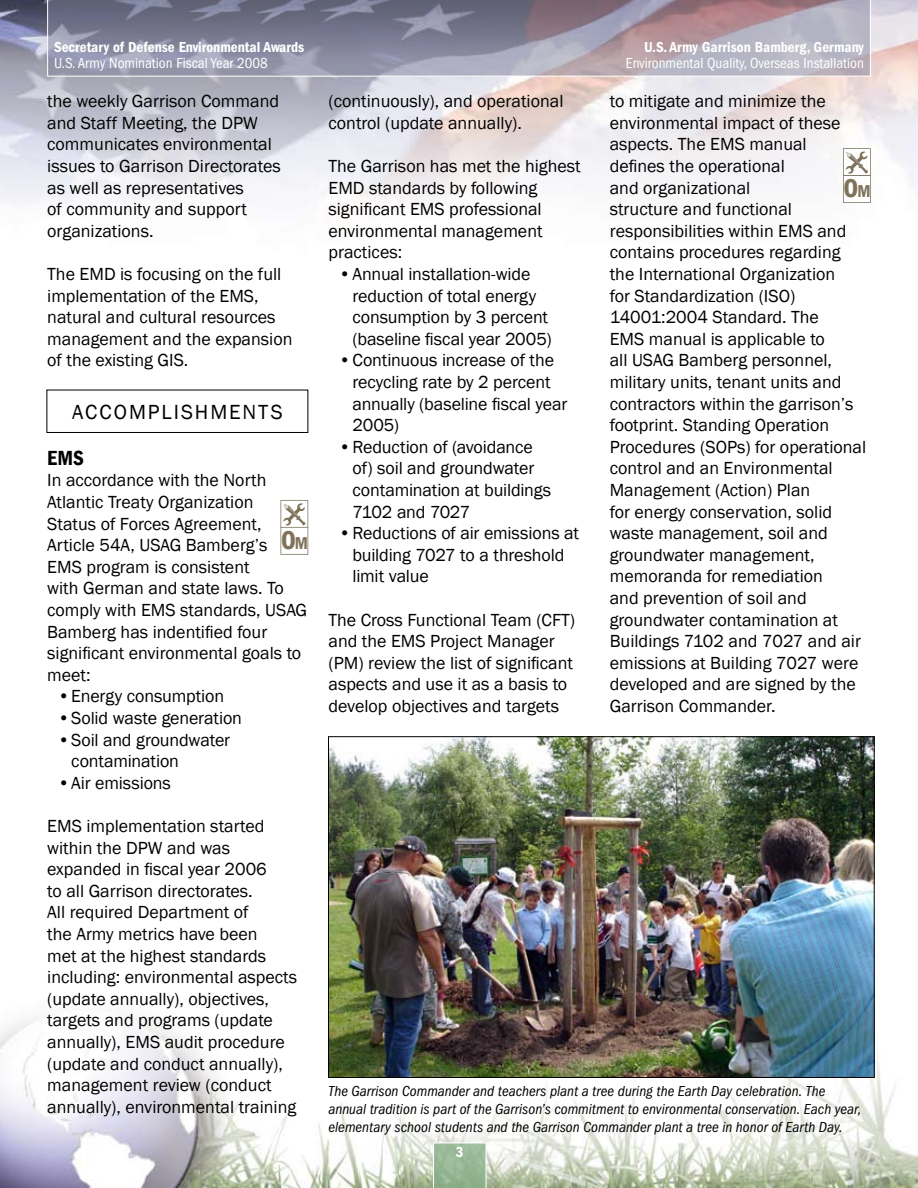
<style>
.page{position:relative;width:918px;height:1188px;background:#fff}
.page>*{position:absolute;margin:0;border:0;box-sizing:border-box;transform-origin:0 0}
.t1{font:600 condensed 26.4px "Franklin Gothic";color:#7e725b}
.t2{font:21px "Franklin Gothic";letter-spacing:.095em;color:#000}
.t3{font:600 condensed 21px "Franklin Gothic";color:#000}
.t4{font:18px/21.6px "Franklin Gothic";color:#000}
.t5{font:italic condensed 15px/18px "Franklin Gothic";letter-spacing:.005em;color:#000}
.t6{font:condensed 15px/16.5px "Franklin Gothic";color:#fff;text-align:right}
.t7{font:600 condensed 15px/16.5px "Franklin Gothic";color:#fff}
.t8{font:600 condensed 15px "Franklin Gothic";color:#fff}
.s1{font-weight:400}
.s2{font-size:17.7px}
.s3{font-weight:600}
</style>
<div class="page">
<img style="left:0;top:0;width:918px;height:1188px">
<svg style="left:47px;top:0;width:824px;height:76px;background:#9590a1"></svg>
<svg style="left:433px;top:1143px;width:53px;height:45px;background:#9ab998"></svg>
<img style="left:330px;top:738px;width:543px;height:338px">
<div style="left:47px;top:390px;width:261px;height:42px;background:#fff"></div>
<div style="left:46px;top:390px;width:262px;height:43px;border:1px solid #000"></div>
<svg style="left:280px;top:500px;width:28px;height:55px"></svg>
<svg style="left:843px;top:148px;width:28px;height:55px"></svg>
<p class="t7" style="left:54px;top:39px;width:252px">Secretary of Defense Environmental Awards<br><span class="s1">U.S. Army Nomination Fiscal Year 2008</span></p>
<p class="t4" style="left:47px;top:91px;width:235px">the weekly Garrison Command and Staff Meeting, the DPW communicates environmental issues to Garrison Directorates as well as representatives<br>of community and support organizations.</p>
<p class="t4" style="left:47px;top:263px;width:247px">The EMD is focusing on the full implementation of the EMS, natural and cultural resources management and the expansion of the existing GIS.</p>
<p class="t2" style="left:72px;top:399px;width:212px">ACCOMPLISHMENTS</p>
<p class="t3" style="left:47px;top:444px;width:38px">EMS</p>
<p class="t4" style="left:47px;top:470px;width:262px">In accordance with the North<br>Atlantic Treaty Organization<br>Status of Forces Agreement,<br>Article 54A, USAG Bamberg’s<br>EMS program is consistent<br>with German and state laws. To comply with EMS standards, USAG<br>Bamberg has indentified four significant environmental goals to meet:</p>
<p class="t4" style="left:58px;top:686px;width:168px">•Energy consumption</p>
<p class="t4" style="left:58px;top:708px;width:186px">•Solid waste generation</p>
<p class="t4" style="left:71px;top:729px;width:160px;text-indent:-14px">•Soil and groundwater contamination</p>
<p class="t4" style="left:58px;top:772px;width:115px">•Air emissions</p>
<p class="t4" style="left:47px;top:816px;width:251px">EMS implementation started within the DPW and was expanded in fiscal year 2006<br>to all Garrison directorates.<br>All required Department of<br>the Army metrics have been<br>met at the highest standards including: environmental aspects (update annually), objectives, targets and programs (update annually), EMS audit procedure (update and conduct annually), management review (conduct annually), environmental training</p>
<p class="t1" style="left:281px;top:522px;width:29px">O<span class="s2">M</span></p>
<p class="t4" style="left:328px;top:91px;width:237px">(continuously), and operational control (update annually).</p>
<p class="t4" style="left:328px;top:156px;width:254px">The Garrison has met the highest<br>EMD standards by following significant EMS professional environmental management practices:</p>
<p class="t4" style="left:352px;top:264px;width:201px;text-indent:-14px">•Annual installation-wide reduction of total energy consumption by 3 percent (baseline fiscal year 2005)</p>
<p class="t4" style="left:352px;top:350px;width:216px;text-indent:-14px">•Continuous increase of the recycling rate by 2 percent annually (baseline fiscal year<br>2005)</p>
<p class="t4" style="left:352px;top:436px;width:200px;text-indent:-14px">•Reduction of (avoidance of) soil and groundwater contamination at buildings<br>7102 and 7027</p>
<p class="t4" style="left:352px;top:523px;width:228px;text-indent:-14px">•Reductions of air emissions at building 7027 to a threshold limit value</p>
<p class="t4" style="left:328px;top:609px;width:248px">The Cross Functional Team (CFT) and the EMS Project Manager (PM) review the list of significant aspects and use it as a basis to develop objectives and targets</p>
<p class="t6" style="left:626px;top:39px;width:240px"><span class="s3">U.S. Army Garrison Bamberg, Germany<br></span>Environmental Quality, Overseas Installation</p>
<p class="t4" style="left:610px;top:91px;width:258px">to mitigate and minimize the environmental impact of these aspects. The EMS manual defines the operational<br>and organizational<br>structure and functional responsibilities within EMS and contains procedures regarding the International Organization<br>for Standardization (ISO)<br>14001:2004 Standard. The<br>EMS manual is applicable to<br>all USAG Bamberg personnel, military units, tenant units and contractors within the garrison’s footprint. Standing Operation<br>Procedures (SOPs) for operational control and an Environmental<br>Management (Action) Plan<br>for energy conservation, solid waste management, soil and groundwater management, memoranda for remediation<br>and prevention of soil and groundwater contamination at<br>Buildings 7102 and 7027 and air emissions at Building 7027 were developed and are signed by the<br>Garrison Commander.</p>
<p class="t1" style="left:844px;top:170px;width:29px">O<span class="s2">M</span></p>
<p class="t5" style="left:328px;top:1082px;width:534px">The Garrison Commander and teachers plant a tree during the Earth Day celebration. The annual tradition is part of the Garrison’s commitment to environmental conservation. Each year, elementary school students and the Garrison Commander plant a tree in honor of Earth Day.</p>
<p class="t8" style="left:456px;top:1142px;width:9px">3</p>
</div>
